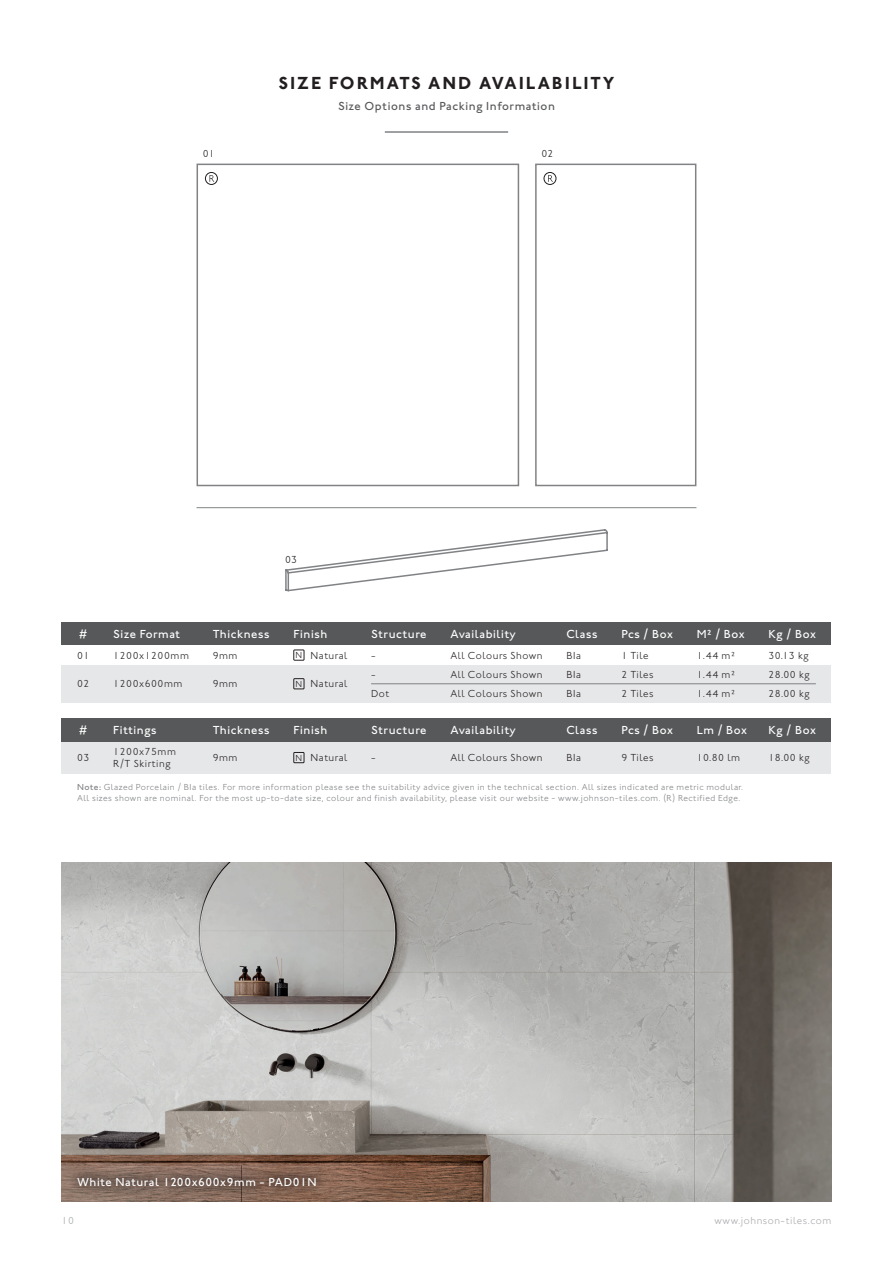
<style>
.page{position:relative;width:893px;height:1263px;background:#fff}
.page>*{position:absolute;margin:0;border:0;box-sizing:border-box;transform-origin:0 0}
.t1{font:700 18px "Johnston ITC Std";letter-spacing:.11em;color:#231f20}
.t2{font:500 12px "Johnston ITC Std";letter-spacing:.05em;color:#fff}
.t3{font:500 12px "Johnston ITC Std";letter-spacing:.05em;color:#57585a}
.t4{font:300 10.5px "Johnston ITC Std";letter-spacing:.05em;color:#231f20}
.t5{font:300 10.5px "Johnston ITC Std";letter-spacing:.05em;color:#a8a9ad}
.t6{font:300 9px "Johnston ITC Std";letter-spacing:.05em;color:#808285}
.t7{font:300 9px "Johnston ITC Std";color:#231f20}
.s1{font-weight:500}
</style>
<div class="page">
<hr style="left:385px;top:131px;width:123px;height:2px;background:#808285">
<div style="left:62px;top:665px;width:769px;height:38px;background:#e6e7e9"></div>
<div style="left:62px;top:622px;width:769px;height:23px;background:#57585a"></div>
<div style="left:294px;top:678px;width:10px;height:11px;border:1px solid #231f20"></div>
<div style="left:294px;top:650px;width:10px;height:10px;border:1px solid #231f20"></div>
<hr style="left:371px;top:683px;width:445px;height:1px;background:#808285">
<div style="left:535px;top:164px;width:161px;height:322px;border:2px solid #808285"></div>
<div style="left:197px;top:164px;width:322px;height:322px;border:2px solid #808285"></div>
<div style="left:205px;top:172px;width:13px;height:13px;border:1px solid #231f20;border-radius:50%"></div>
<svg style="left:210px;top:175px;width:4px;height:7px"></svg>
<div style="left:544px;top:172px;width:12px;height:13px;border:1px solid #231f20;border-radius:50%"></div>
<svg style="left:548px;top:175px;width:5px;height:7px"></svg>
<img style="left:62px;top:863px;width:769px;height:338px">
<svg style="left:67px;top:1166px;width:260px;height:31px;background:#7e6558"></svg>
<div style="left:62px;top:718px;width:769px;height:24px;background:#57585a"></div>
<div style="left:62px;top:742px;width:769px;height:31px;background:#e6e7e9"></div>
<div style="left:294px;top:752px;width:10px;height:11px;border:1px solid #231f20"></div>
<svg style="left:285px;top:529px;width:323px;height:63px"></svg>
<hr style="left:197px;top:507px;width:499px;height:1px;background:#808285">
<p class="t1" style="left:279px;top:72px;width:337px">SIZE FORMATS AND AVAILABILITY</p>
<p class="t3" style="left:338px;top:99px;width:218px">Size Options and Packing Information</p>
<p class="t4" style="left:203px;top:148px;width:13px">01</p>
<p class="t4" style="left:541px;top:148px;width:13px">02</p>
<p class="t4" style="left:285px;top:553px;width:13px">03</p>
<p class="t2" style="left:79px;top:627px;width:10px">#</p>
<p class="t4" style="left:77px;top:649px;width:14px">01</p>
<p class="t4" style="left:77px;top:678px;width:14px">02</p>
<p class="t2" style="left:113px;top:627px;width:68px">Size Format</p>
<p class="t2" style="left:213px;top:627px;width:59px">Thickness</p>
<p class="t4" style="left:113px;top:649px;width:77px">1200x1200mm</p>
<p class="t4" style="left:213px;top:649px;width:26px">9mm</p>
<p class="t4" style="left:113px;top:678px;width:71px">1200x600mm</p>
<p class="t4" style="left:213px;top:678px;width:26px">9mm</p>
<p class="t2" style="left:294px;top:627px;width:35px">Finish</p>
<p class="t7" style="left:296px;top:650px;width:8px">N</p>
<p class="t4" style="left:311px;top:649px;width:38px">Natural</p>
<p class="t7" style="left:296px;top:678px;width:8px">N</p>
<p class="t4" style="left:311px;top:678px;width:38px">Natural</p>
<p class="t2" style="left:371px;top:627px;width:57px">Structure</p>
<p class="t4" style="left:371px;top:668px;width:6px">-</p>
<p class="t4" style="left:371px;top:687px;width:20px">Dot</p>
<p class="t4" style="left:371px;top:649px;width:6px">-</p>
<p class="t2" style="left:450px;top:627px;width:67px">Availability</p>
<p class="t4" style="left:450px;top:668px;width:94px">All Colours Shown</p>
<p class="t4" style="left:450px;top:687px;width:94px">All Colours Shown</p>
<p class="t4" style="left:450px;top:649px;width:94px">All Colours Shown</p>
<p class="t2" style="left:566px;top:627px;width:33px">Class</p>
<p class="t4" style="left:566px;top:668px;width:16px">BIa</p>
<p class="t4" style="left:566px;top:687px;width:16px">BIa</p>
<p class="t4" style="left:566px;top:649px;width:16px">BIa</p>
<p class="t2" style="left:621px;top:627px;width:53px">Pcs / Box</p>
<p class="t4" style="left:621px;top:668px;width:34px">2 Tiles</p>
<p class="t4" style="left:621px;top:687px;width:34px">2 Tiles</p>
<p class="t4" style="left:621px;top:649px;width:29px">1 Tile</p>
<p class="t2" style="left:697px;top:627px;width:49px">M2 / Box</p>
<p class="t4" style="left:697px;top:668px;width:40px">1.44 m2</p>
<p class="t4" style="left:697px;top:687px;width:40px">1.44 m2</p>
<p class="t4" style="left:697px;top:649px;width:40px">1.44 m2</p>
<p class="t2" style="left:768px;top:627px;width:49px">Kg / Box</p>
<p class="t4" style="left:768px;top:668px;width:43px">28.00 kg</p>
<p class="t4" style="left:768px;top:687px;width:43px">28.00 kg</p>
<p class="t4" style="left:768px;top:649px;width:42px">30.13 kg</p>
<p class="t2" style="left:79px;top:723px;width:10px">#</p>
<p class="t4" style="left:77px;top:751px;width:14px">03</p>
<p class="t2" style="left:113px;top:723px;width:45px">Fittings</p>
<p class="t4" style="left:113px;top:745px;width:64px">1200x75mm</p>
<p class="t4" style="left:113px;top:758px;width:59px">R/T Skirting</p>
<p class="t2" style="left:213px;top:723px;width:59px">Thickness</p>
<p class="t4" style="left:213px;top:751px;width:26px">9mm</p>
<p class="t2" style="left:294px;top:723px;width:35px">Finish</p>
<p class="t7" style="left:296px;top:752px;width:8px">N</p>
<p class="t4" style="left:311px;top:751px;width:38px">Natural</p>
<p class="t2" style="left:371px;top:723px;width:57px">Structure</p>
<p class="t4" style="left:371px;top:751px;width:6px">-</p>
<p class="t2" style="left:450px;top:723px;width:67px">Availability</p>
<p class="t4" style="left:450px;top:751px;width:94px">All Colours Shown</p>
<p class="t2" style="left:566px;top:723px;width:33px">Class</p>
<p class="t4" style="left:566px;top:751px;width:16px">BIa</p>
<p class="t2" style="left:621px;top:723px;width:53px">Pcs / Box</p>
<p class="t4" style="left:621px;top:751px;width:34px">9 Tiles</p>
<p class="t2" style="left:697px;top:723px;width:52px">Lm / Box</p>
<p class="t4" style="left:697px;top:751px;width:45px">10.80 lm</p>
<p class="t2" style="left:768px;top:723px;width:49px">Kg / Box</p>
<p class="t4" style="left:768px;top:751px;width:43px">18.00 kg</p>
<p class="t6" style="left:77px;top:782px;width:668px"><span class="s1">Note:</span> Glazed Porcelain / BIa tiles. For more information please see the suitability advice given in the technical section. All sizes indicated are metric modular.</p>
<p class="t6" style="left:77px;top:793px;width:665px">All sizes shown are nominal. For the most up-to-date size, colour and finish availability, please visit our website - www.johnson-tiles.com. (R) Rectified Edge.</p>
<p class="t2" style="left:77px;top:1175px;width:241px">White Natural 1200x600x9mm - PAD01N</p>
<p class="t5" style="left:62px;top:1214px;width:14px">10</p>
<p class="t5" style="left:715px;top:1214px;width:118px">www.johnson-tiles.com</p>
</div>
